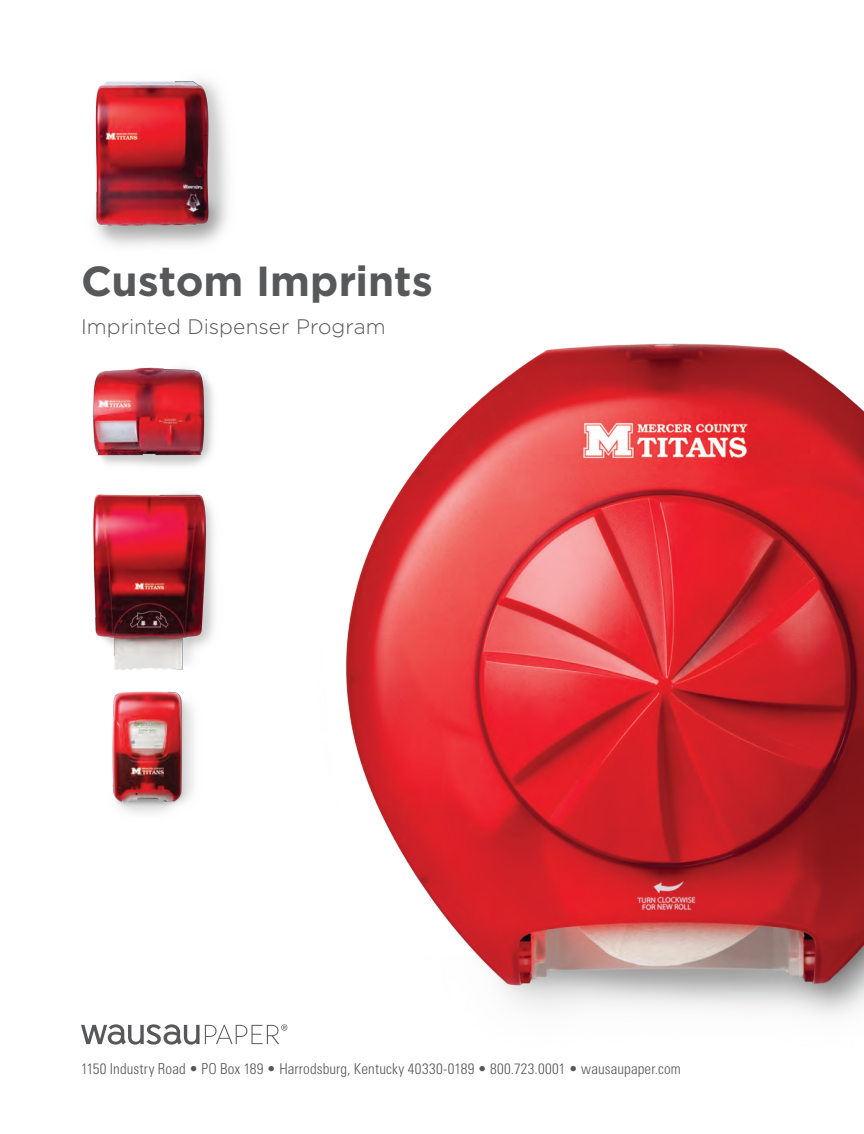
<style>
.page{position:relative;width:864px;height:1134px;background:#fff}
.page>*{position:absolute;margin:0;border:0;box-sizing:border-box;transform-origin:0 0}
.Document_Heading{font:700 42px "Gotham HTF";color:#57585a}
.Document_Sub-Heading{font:300 21px "Gotham HTF";color:#57585a}
.t1{font:300 condensed 15px "Univers LT Std";letter-spacing:.01em;color:#57585a}
</style>
<div class="page">
<img style="left:112px;top:691px;width:81px;height:123px">
<img style="left:93px;top:367px;width:120px;height:99px">
<img style="left:94px;top:79px;width:134px;height:167px">
<img style="left:93px;top:492px;width:121px;height:178px">
<img style="left:287px;top:343px;width:577px;height:686px">
<svg style="left:81px;top:1024px;width:206px;height:21px"></svg>
<p class="Document_Heading" style="left:81px;top:257px;width:353px">Custom Imprints</p>
<p class="Document_Sub-Heading" style="left:81px;top:316px;width:306px">Imprinted Dispenser Program</p>
<p class="t1" style="left:81px;top:1059px;width:601px">1150 Industry Road • PO Box 189 • Harrodsburg, Kentucky 40330-0189 • 800.723.0001 • wausaupaper.com</p>
</div>
